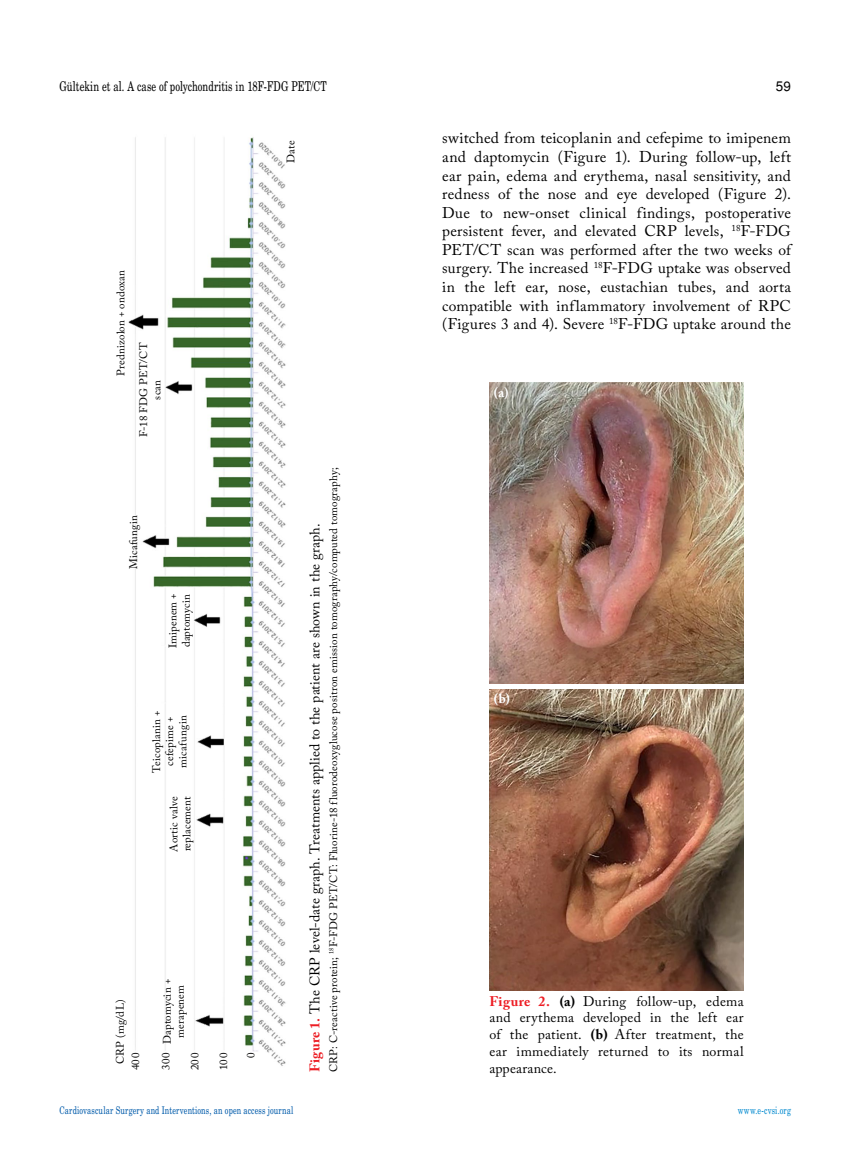
<style>
.page{position:relative;width:859px;height:1170px;background:#fff}
.page>*{position:absolute;margin:0;border:0;box-sizing:border-box;transform-origin:0 0}
.t1{font:15.6px/18.8px "Adobe Caslon Pro";letter-spacing:.01em;color:#000}
.t2{font:15.45px/18.6px "Adobe Caslon Pro";letter-spacing:.015em;color:#000;text-align:justify}
.t3{font:13.95px/16.8px "Adobe Caslon Pro";letter-spacing:.01em;color:#000;text-align:justify}
.t4{font:13.5px "Madison Tr";letter-spacing:.01em;color:#000}
.t5{font:700 13.5px "Adobe Caslon Pro";color:#fff}
.t6{font:13.5px "Helvetica Normal Tr";color:#000}
.t7{font:10.95px/13.2px "Adobe Caslon Pro";letter-spacing:.015em;color:#000}
.t8{font:10.5px "Madison Tr";letter-spacing:.015em;color:#005baa}
.t9{font:10.5px "Madison Tr";letter-spacing:.015em;color:#0089cf}
.s1{font-weight:700;color:#ed1d24}
.s2{font-size:15.45px}
.s3{font-weight:700}
</style>
<div class="page">
<img style="left:128px;top:137px;width:158px;height:929px">
<img style="left:489px;top:382px;width:255px;height:608px">
<hr style="left:488px;top:684px;width:257px;height:4px;background:#fff">
<p class="t4" style="left:60px;top:78px;width:269px">Gültekin et al. A case of polychondritis in 18F-FDG PET/CT</p>
<p class="t6" style="left:776px;top:78px;width:16px">59</p>
<p class="t7" style="left:284px;top:163px;width:24px;rotate:-90deg">Date</p>
<p class="t7" style="left:114px;top:376px;width:108px;rotate:-90deg">Prednizolon + ondoxan</p>
<p class="t7" style="left:137px;top:437px;width:96px;text-align:center;rotate:-90deg">F-18 FDG PET/CT scan</p>
<p class="t7" style="left:127px;top:569px;width:56px;rotate:-90deg">Micafungin</p>
<p class="t7" style="left:166px;top:648px;width:57px;rotate:-90deg">Imipenem + daptomycin</p>
<p class="t7" style="left:150px;top:772px;width:64px;text-align:center;rotate:-90deg">Teicoplanin + cefepime + micafungin</p>
<p class="t7" style="left:167px;top:851px;width:57px;rotate:-90deg">Aortic valve replacement</p>
<p class="t7" style="left:112px;top:1070px;width:72px;line-height:15.3px;text-indent:6px;rotate:-90deg">CRP (mg/dL)<br>400</p>
<p class="t7" style="left:160px;top:1043px;width:66px;text-align:center;rotate:-90deg">Daptomycin + merapenem</p>
<p class="t7" style="left:159px;top:1070px;width:19px;rotate:-90deg">300</p>
<p class="t7" style="left:188px;top:1070px;width:19px;rotate:-90deg">200</p>
<p class="t7" style="left:217px;top:1069px;width:18px;rotate:-90deg">100</p>
<p class="t7" style="left:244px;top:1058px;width:7px;rotate:-90deg">0</p>
<p class="t7" style="left:327px;top:1071px;width:606px;rotate:-90deg">CRP: C-reactive protein; <sup>18</sup>F-FDG PET/CT: Fluorine-18 fluorodeoxyglucose positron emission tomography/computed tomography;</p>
<p class="t3" style="left:306px;top:1071px;width:550px;rotate:-90deg"><span class="s1">Figure 1.</span> The CRP level-date graph. Treatments applied to the patient are shown in the graph.</p>
<p class="t1" style="left:442px;top:129px;width:350px">switched from teicoplanin and cefepime to imipenem and daptomycin (Figure 1). During follow-<span class="s2">up, left</span></p>
<p class="t2" style="left:442px;top:166px;width:350px">ear pain, edema and erythema, nasal sensitivity, and redness of the nose and eye developed (Figure 2).<br>Due to new-onset clinical findings, postoperative persistent fever, and elevated CRP levels, <sup>18</sup>F-FDG PET/CT scan was performed after the two weeks of surgery. The increased <sup>18</sup>F-FDG uptake was observed in the left ear, nose, eustachian tubes, and aorta compatible with inflammatory involvement of RPC (Figures 3 and 4). Severe <sup>18</sup>F-FDG uptake around the</p>
<p class="t5" style="left:494px;top:384px;width:16px">(a)</p>
<p class="t5" style="left:494px;top:690px;width:17px">(b)</p>
<p class="t3" style="left:489px;top:992px;width:256px"><span class="s1">Figure 2.</span> <span class="s3">(a)</span> During follow-up, edema and erythema developed in the left ear of the patient. <span class="s3">(b)</span> After treatment, the ear immediately returned to its normal appearance.</p>
<p class="t8" style="left:60px;top:1103px;width:235px">Cardiovascular Surgery and Interventions, an open access journal</p>
<p class="t9" style="left:738px;top:1103px;width:55px">www.e-cvsi.org</p>
</div>
